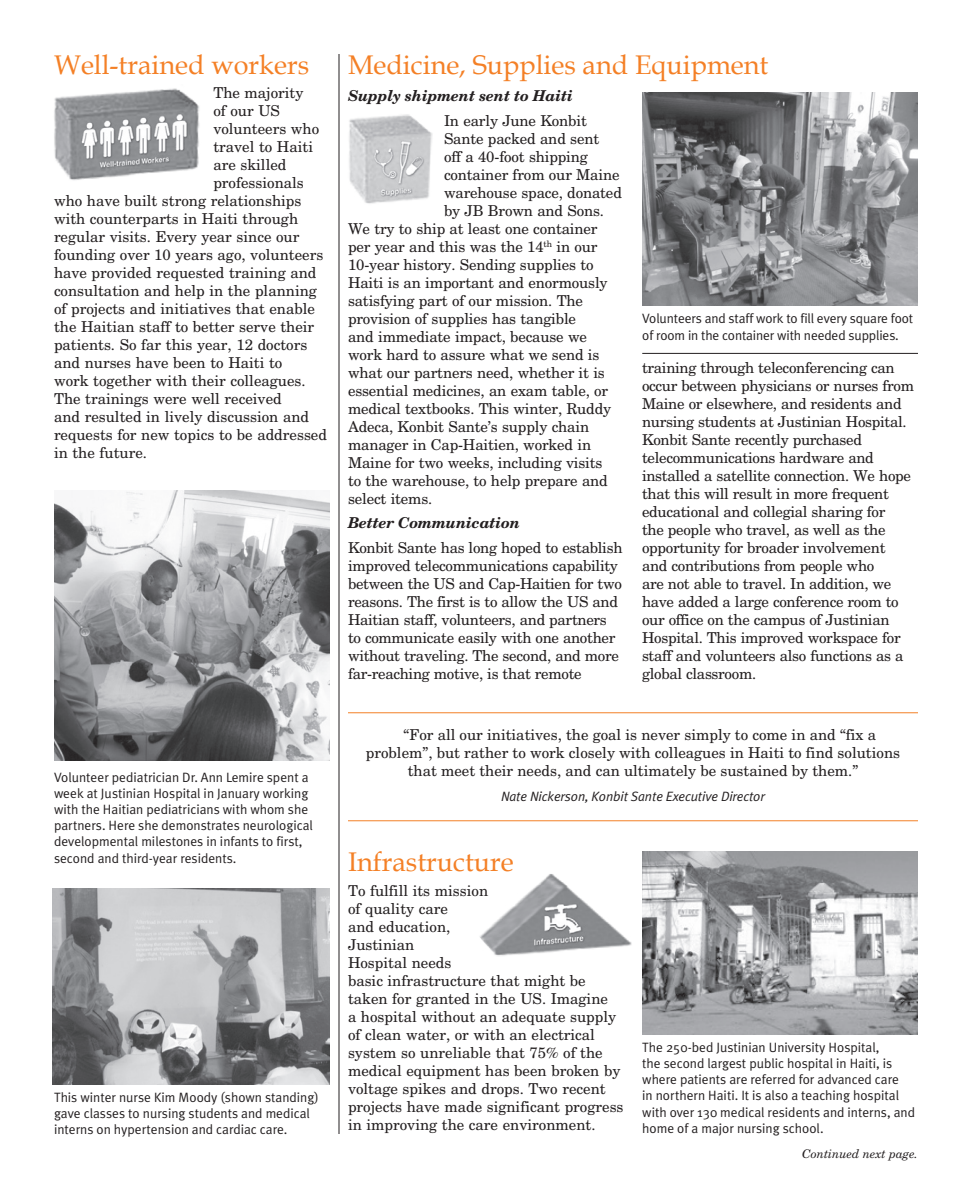
<style>
.page{position:relative;width:972px;height:1188px;background:#fff}
.page>*{position:absolute;margin:0;border:0;box-sizing:border-box;transform-origin:0 0}
.Headline{font:27px "Book Antiqua";color:#f48026}
.Text_Indent{font:15px/18px "New Century Schlbk";letter-spacing:-.01em;color:#231f20}
.Subhead{font:italic 700 15px "New Century Schlbk";letter-spacing:-.01em;color:#231f20}
.Caption_-_no_rule{font:13.5px/16.2px "Meta Plus Normal";color:#231f20}
.Text_Indent-2{font:italic 13.5px "Meta Plus Normal";letter-spacing:-.01em;color:#231f20}
.t1{font:italic 12px "New Century Schlbk";color:#231f20}
</style>
<div class="page">
<hr style="left:348px;top:712px;width:570px;height:1px;background:#f48026">
<hr style="left:348px;top:820px;width:570px;height:1px;background:#f48026">
<img style="left:54px;top:88px;width:146px;height:92px">
<img style="left:53px;top:889px;width:277px;height:195px">
<img style="left:54px;top:490px;width:276px;height:270px">
<img style="left:349px;top:114px;width:84px;height:90px">
<hr style="left:339px;top:54px;width:1px;height:1080px;background:#231f20">
<img style="left:642px;top:852px;width:276px;height:182px">
<img style="left:480px;top:874px;width:152px;height:82px">
<img style="left:642px;top:92px;width:276px;height:214px">
<hr style="left:642px;top:353px;width:276px;height:1px;background:#231f20">
<p class="Headline" style="left:54px;top:48px;width:257px">Well-trained workers</p>
<p class="Text_Indent" style="left:213px;top:84px;width:92px">The majority</p>
<p class="Text_Indent" style="left:213px;top:102px;width:68px">of our US</p>
<p class="Text_Indent" style="left:213px;top:120px;width:107px">volunteers who</p>
<p class="Text_Indent" style="left:213px;top:138px;width:101px">travel to Haiti</p>
<p class="Text_Indent" style="left:213px;top:156px;width:75px">are skilled</p>
<p class="Text_Indent" style="left:213px;top:174px;width:92px">professionals</p>
<p class="Text_Indent" style="left:54px;top:192px;width:249px">who have built strong relationships</p>
<p class="Text_Indent" style="left:54px;top:210px;width:246px">with counterparts in Haiti through</p>
<p class="Text_Indent" style="left:54px;top:228px;width:247px">regular visits. Every year since our</p>
<p class="Text_Indent" style="left:54px;top:246px;width:271px">founding over 10 years ago, volunteers</p>
<p class="Text_Indent" style="left:54px;top:264px;width:264px">have provided requested training and</p>
<p class="Text_Indent" style="left:54px;top:282px;width:264px">consultation and help in the planning</p>
<p class="Text_Indent" style="left:54px;top:300px;width:263px">of projects and initiatives that enable</p>
<p class="Text_Indent" style="left:54px;top:318px;width:262px">the Haitian staff to better serve their</p>
<p class="Text_Indent" style="left:54px;top:336px;width:255px">patients. So far this year, 12 doctors</p>
<p class="Text_Indent" style="left:54px;top:354px;width:230px">and nurses have been to Haiti to</p>
<p class="Text_Indent" style="left:54px;top:372px;width:253px">work together with their colleagues.</p>
<p class="Text_Indent" style="left:54px;top:390px;width:229px">The trainings were well received</p>
<p class="Text_Indent" style="left:54px;top:408px;width:257px">and resulted in lively discussion and</p>
<p class="Text_Indent" style="left:54px;top:426px;width:275px">requests for new topics to be addressed</p>
<p class="Text_Indent" style="left:54px;top:444px;width:95px">in the future.</p>
<p class="Caption_-_no_rule" style="left:54px;top:769px;width:260px">Volunteer pediatrician Dr. Ann Lemire spent a week at Justinian Hospital in January working with the Haitian pediatricians with whom she partners. Here she demonstrates neurological developmental milestones in infants to first, second and third-year residents.</p>
<p class="Caption_-_no_rule" style="left:54px;top:1089px;width:266px">This winter nurse Kim Moody (shown standing) gave classes to nursing students and medical interns on hypertension and cardiac care.</p>
<p class="Headline" style="left:348px;top:48px;width:422px">Medicine, Supplies and Equipment</p>
<p class="Subhead" style="left:348px;top:86px;width:226px">Supply shipment sent to Haiti</p>
<p class="Text_Indent" style="left:444px;top:111px;width:144px">In early June Konbit</p>
<p class="Text_Indent" style="left:444px;top:129px;width:157px">Sante packed and sent</p>
<p class="Text_Indent" style="left:444px;top:147px;width:145px">off a 40-foot shipping</p>
<p class="Text_Indent" style="left:444px;top:165px;width:177px">container from our Maine</p>
<p class="Text_Indent" style="left:444px;top:183px;width:179px">warehouse space, donated</p>
<p class="Text_Indent" style="left:444px;top:201px;width:162px">by JB Brown and Sons.</p>
<p class="Text_Indent" style="left:348px;top:219px;width:251px">We try to ship at least one container</p>
<p class="Text_Indent" style="left:348px;top:237px;width:251px">per year and this was the 14<sup>th</sup> in our</p>
<p class="Text_Indent" style="left:348px;top:255px;width:247px">10-year history. Sending supplies to</p>
<p class="Text_Indent" style="left:348px;top:273px;width:261px">Haiti is an important and enormously</p>
<p class="Text_Indent" style="left:348px;top:291px;width:237px">satisfying part of our mission. The</p>
<p class="Text_Indent" style="left:348px;top:309px;width:230px">provision of supplies has tangible</p>
<p class="Text_Indent" style="left:348px;top:327px;width:241px">and immediate impact, because we</p>
<p class="Text_Indent" style="left:348px;top:345px;width:253px">work hard to assure what we send is</p>
<p class="Text_Indent" style="left:348px;top:363px;width:258px">what our partners need, whether it is</p>
<p class="Text_Indent" style="left:348px;top:381px;width:262px">essential medicines, an exam table, or</p>
<p class="Text_Indent" style="left:348px;top:399px;width:265px">medical textbooks. This winter, Ruddy</p>
<p class="Text_Indent" style="left:348px;top:417px;width:243px">Adeca, Konbit Sante’s supply chain</p>
<p class="Text_Indent" style="left:348px;top:435px;width:245px">manager in Cap-Haitien, worked in</p>
<p class="Text_Indent" style="left:348px;top:453px;width:256px">Maine for two weeks, including visits</p>
<p class="Text_Indent" style="left:348px;top:471px;width:261px">to the warehouse, to help prepare and</p>
<p class="Text_Indent" style="left:348px;top:489px;width:86px">select items.</p>
<p class="Subhead" style="left:348px;top:513px;width:173px">Better Communication</p>
<p class="Text_Indent" style="left:348px;top:538px;width:276px">Konbit Sante has long hoped to establish improved telecommunications capability between the US and Cap-Haitien for two reasons. The first is to allow the US and Haitian staff, volunteers, and partners to communicate easily with one another without traveling. The second, and more far-reaching motive, is that remote</p>
<p class="Caption_-_no_rule" style="left:642px;top:310px;width:273px">Volunteers and staff work to fill every square foot of room in the container with needed supplies.</p>
<p class="Text_Indent" style="left:642px;top:358px;width:274px">training through teleconferencing can occur between physicians or nurses from Maine or elsewhere, and residents and nursing students at Justinian Hospital.<br>Konbit Sante recently purchased telecommunications hardware and installed a satellite connection. We hope that this will result in more frequent educational and collegial sharing for<br>the people who travel, as well as the opportunity for broader involvement and contributions from people who<br>are not able to travel. In addition, we have added a large conference room to our office on the campus of Justinian Hospital. This improved workspace for staff and volunteers also functions as a global classroom.</p>
<p class="Text_Indent" style="left:403px;top:725px;width:474px">“For all our initiatives, the goal is never simply to come in and “fix a</p>
<p class="Text_Indent" style="left:366px;top:743px;width:536px">problem”, but rather to work closely with colleagues in Haiti to find solutions</p>
<p class="Text_Indent" style="left:408px;top:761px;width:452px">that meet their needs, and can ultimately be sustained by them.”</p>
<p class="Text_Indent-2" style="left:501px;top:788px;width:265px">Nate Nickerson, Konbit Sante Executive Director</p>
<p class="Headline" style="left:348px;top:846px;width:167px">Infrastructure</p>
<p class="Text_Indent" style="left:348px;top:881px;width:277px">To fulfill its mission<br>of quality care<br>and education,<br>Justinian<br>Hospital needs<br>basic infrastructure that might be taken for granted in the US. Imagine<br>a hospital without an adequate supply of clean water, or with an electrical system so unreliable that 75% of the medical equipment has been broken by voltage spikes and drops. Two recent projects have made significant progress in improving the care environment.</p>
<p class="Caption_-_no_rule" style="left:642px;top:1039px;width:274px">The 250-bed Justinian University Hospital,<br>the second largest public hospital in Haiti, is where patients are referred for advanced care<br>in northern Haiti. It is also a teaching hospital with over 130 medical residents and interns, and home of a major nursing school.</p>
<p class="t1" style="left:802px;top:1146px;width:117px">Continued next page.</p>
</div>
